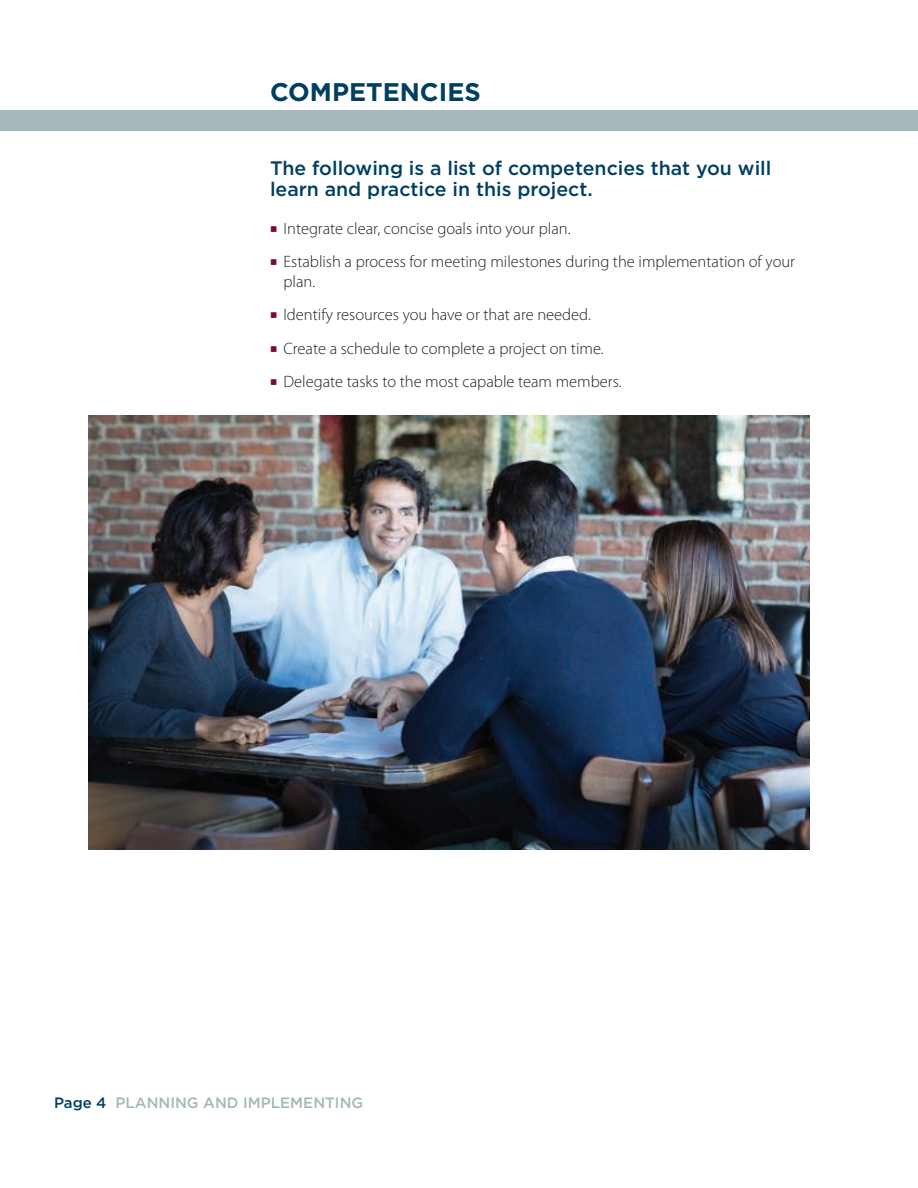
<style>
.page{position:relative;width:918px;height:1188px;background:#fff}
.page>*{position:absolute;margin:0;border:0;box-sizing:border-box;transform-origin:0 0}
.t1{font:700 25.5px "Gotham";color:#003f61}
.t2{font:500 19.5px/21px "Gotham";color:#003f61}
.t3{font:300 16.5px/19.8px "Myriad Pro";color:#231f20}
.t4{font:500 15px "Gotham";color:#a4b7ba}
.s1{font-family:"Minion Pro";font-weight:700;font-stretch:condensed;font-size:19.5px;color:#770e28}
.s2{color:#003f61}
</style>
<div class="page">
<div style="left:0;top:111px;width:918px;height:20px;background:#a4b7ba"></div>
<img style="left:89px;top:415px;width:721px;height:434px">
<h1 class="t1" style="left:270px;top:81px;width:212px">COMPETENCIES</h1>
<p class="t2" style="left:270px;top:159px;width:503px">The following is a list of competencies that you will learn and practice in this project.</p>
<p class="t3" style="left:270px;top:220px;width:302px"><span class="s1">■</span> Integrate clear, concise goals into your plan.</p>
<p class="t3" style="left:284px;top:253px;width:513px;text-indent:-14px"><span class="s1">■</span> Establish a process for meeting milestones during the implementation of your plan.</p>
<p class="t3" style="left:270px;top:306px;width:322px"><span class="s1">■</span> Identify resources you have or that are needed.</p>
<p class="t3" style="left:270px;top:340px;width:335px"><span class="s1">■</span> Create a schedule to complete a project on time.</p>
<p class="t3" style="left:270px;top:373px;width:353px"><span class="s1">■</span> Delegate tasks to the most capable team members.</p>
<p class="t4" style="left:54px;top:1096px;width:311px"><span class="s2">Page 4</span> PLANNING AND IMPLEMENTING</p>
</div>
